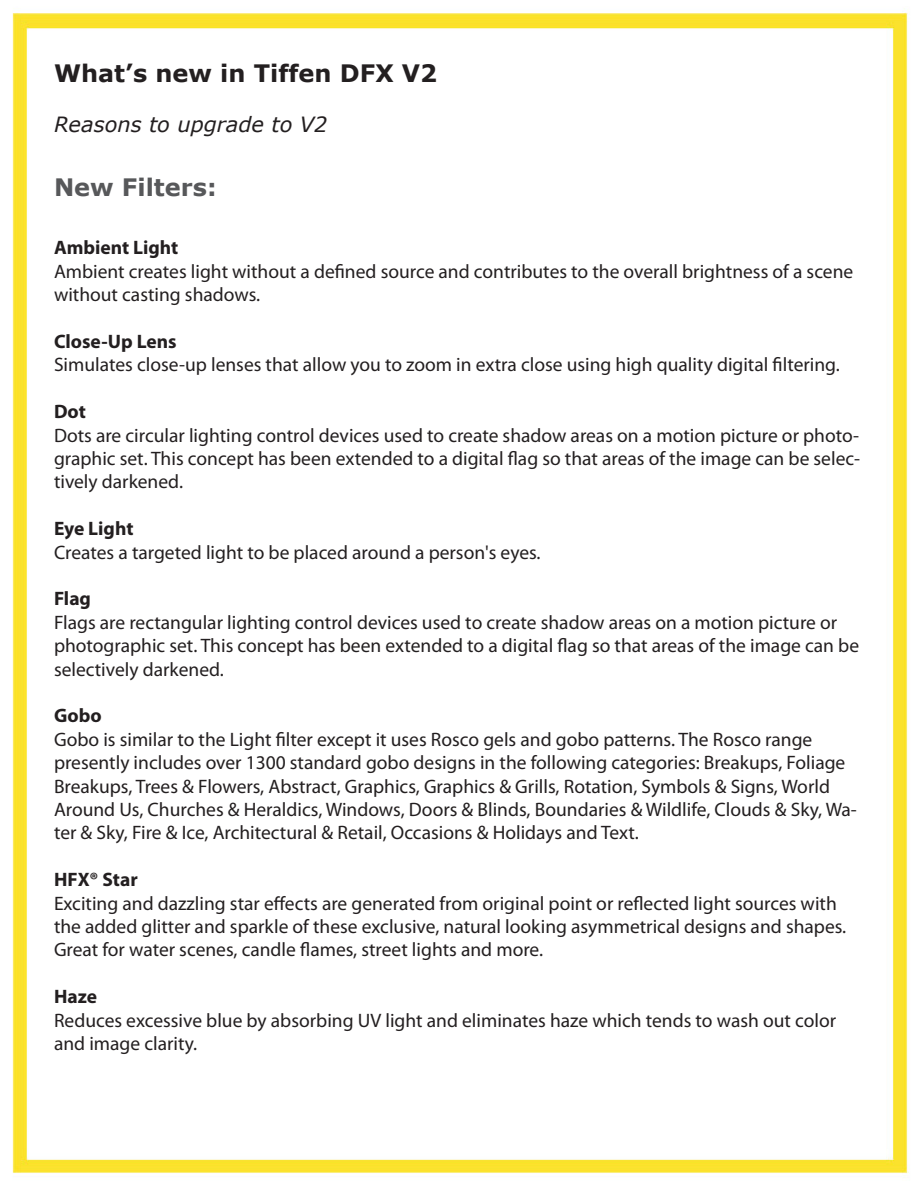
<style>
.page{position:relative;width:918px;height:1188px;background:#fff}
.page>*{position:absolute;margin:0;border:0;box-sizing:border-box;transform-origin:0 0}
.t1{font:700 24px "Verdana";color:#231f20}
.t2{font:700 24px "Verdana";color:#57585a}
.t3{font:italic 21px "Verdana";color:#231f20}
.t4{font:19.5px/23.4px "Myriad Pro";color:#231f20}
.t5{font:700 19.5px "Myriad Pro";color:#231f20}
</style>
<div class="page">
<img style="left:12px;top:9px;width:897px;height:1167px">
<p class="t1" style="left:54px;top:58px;width:385px">What’s new in Tiffen DFX V2</p>
<p class="t3" style="left:54px;top:111px;width:275px">Reasons to upgrade to V2</p>
<p class="t2" style="left:54px;top:172px;width:164px">New Filters:</p>
<p class="t5" style="left:54px;top:235px;width:126px">Ambient Light</p>
<p class="t4" style="left:54px;top:259px;width:801px">Ambient creates light without a defined source and contributes to the overall brightness of a scene without casting shadows.</p>
<p class="t5" style="left:54px;top:329px;width:124px">Close-Up Lens</p>
<p class="t4" style="left:54px;top:353px;width:787px">Simulates close-up lenses that allow you to zoom in extra close using high quality digital filtering.</p>
<p class="t5" style="left:54px;top:399px;width:33px">Dot</p>
<p class="t4" style="left:54px;top:423px;width:808px;text-align:justify">Dots are circular lighting control devices used to create shadow areas on a motion picture or photo&shy;graphic set. This concept has been extended to a digital flag so that areas of the image can be selec&shy;tively darkened.</p>
<p class="t5" style="left:54px;top:516px;width:81px">Eye Light</p>
<p class="t4" style="left:54px;top:540px;width:488px">Creates a targeted light to be placed around a person's eyes.</p>
<p class="t5" style="left:54px;top:586px;width:39px">Flag</p>
<p class="t4" style="left:54px;top:610px;width:807px">Flags are rectangular lighting control devices used to create shadow areas on a motion picture or photographic set. This concept has been extended to a digital flag so that areas of the image can be selectively darkened.</p>
<p class="t5" style="left:54px;top:703px;width:49px">Gobo</p>
<p class="t4" style="left:54px;top:727px;width:804px">Gobo is similar to the Light filter except it uses Rosco gels and gobo patterns. The Rosco range presently includes over 1300 standard gobo designs in the following categories: Breakups, Foliage Breakups, Trees &amp; Flowers, Abstract, Graphics, Graphics &amp; Grills, Rotation, Symbols &amp; Signs, World Around Us, Churches &amp; Heraldics, Windows, Doors &amp; Blinds, Boundaries &amp; Wildlife, Clouds &amp; Sky, Wa&shy;ter &amp; Sky, Fire &amp; Ice, Architectural &amp; Retail, Occasions &amp; Holidays and Text.</p>
<p class="t5" style="left:54px;top:867px;width:85px">HFX® Star</p>
<p class="t4" style="left:54px;top:891px;width:794px">Exciting and dazzling star effects are generated from original point or reflected light sources with the added glitter and sparkle of these exclusive, natural looking asymmetrical designs and shapes.<br>Great for water scenes, candle flames, street lights and more.</p>
<p class="t5" style="left:54px;top:984px;width:45px">Haze</p>
<p class="t4" style="left:54px;top:1008px;width:784px">Reduces excessive blue by absorbing UV light and eliminates haze which tends to wash out color and image clarity.</p>
</div>
